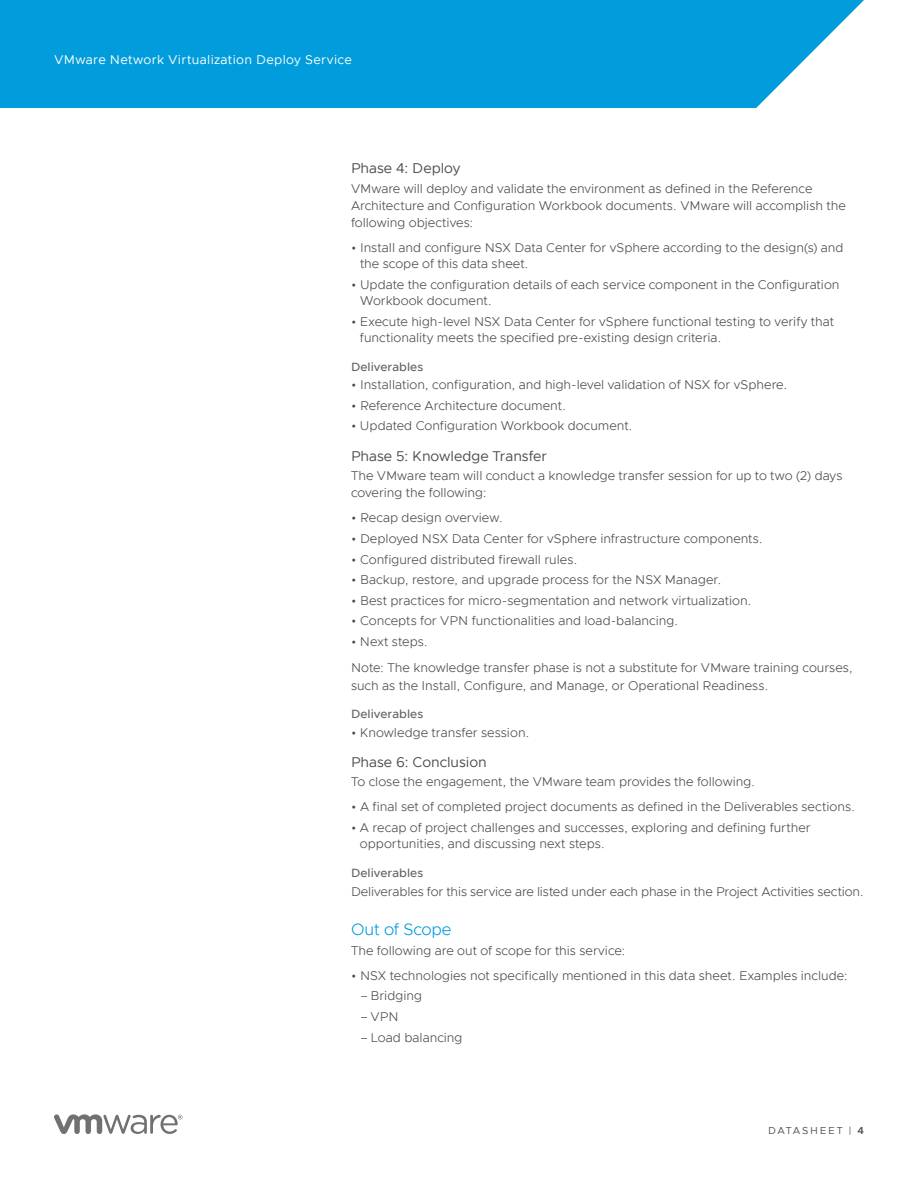
<style>
.page{position:relative;width:918px;height:1188px;background:#fff}
.page>*{position:absolute;margin:0;border:0;box-sizing:border-box;transform-origin:0 0}
.t1{font:300 16.5px "Metropolis";letter-spacing:-.01em;color:#009cdc}
.t2{font:14.25px "Metropolis";color:#4b4c4d}
.t3{font:300 12.75px/16.2px "Metropolis";color:#4b4c4d}
.t4{font:12.75px "Metropolis";letter-spacing:.025em;color:#fff}
.t5{font:500 12px "Metropolis";letter-spacing:.005em;color:#636366}
.t6{font:10.2px "Metropolis";letter-spacing:.165em;color:#4b4c4d}
.s1{font-weight:600}
</style>
<div class="page">
<svg style="left:54px;top:1114px;width:129px;height:20px"></svg>
<div style="left:0;top:0;width:864px;height:108px;background:#009cdc"></div>
<p class="t4" style="left:54px;top:52px;width:299px">VMware Network Virtualization Deploy Service</p>
<p class="t2" style="left:351px;top:160px;width:111px">Phase 4: Deploy</p>
<p class="t3" style="left:351px;top:180px;width:496px;line-height:17.2px">VMware will deploy and validate the environment as defined in the Reference<br>Architecture and Configuration Workbook documents. VMware will accomplish the following objectives:</p>
<p class="t3" style="left:360px;top:240px;width:485px;text-indent:-9px">• Install and configure NSX Data Center for vSphere according to the design(s) and the scope of this data sheet.</p>
<p class="t3" style="left:360px;top:277px;width:481px;text-indent:-9px">• Update the configuration details of each service component in the Configuration<br>Workbook document.</p>
<p class="t3" style="left:360px;top:313px;width:476px;text-indent:-9px">• Execute high-level NSX Data Center for vSphere functional testing to verify that functionality meets the specified pre-existing design criteria.</p>
<p class="t5" style="left:351px;top:359px;width:74px">Deliverables</p>
<p class="t3" style="left:351px;top:377px;width:438px">• Installation, configuration, and high-level validation of NSX for vSphere.</p>
<p class="t3" style="left:351px;top:397px;width:217px">• Reference Architecture document.</p>
<p class="t3" style="left:351px;top:418px;width:283px">• Updated Configuration Workbook document.</p>
<p class="t2" style="left:351px;top:447px;width:198px">Phase 5: Knowledge Transfer</p>
<p class="t3" style="left:351px;top:467px;width:493px;line-height:17.2px">The VMware team will conduct a knowledge transfer session for up to two (2) days covering the following:</p>
<p class="t3" style="left:351px;top:510px;width:153px">• Recap design overview.</p>
<p class="t3" style="left:351px;top:530px;width:413px">• Deployed NSX Data Center for vSphere infrastructure components.</p>
<p class="t3" style="left:351px;top:551px;width:228px">• Configured distributed firewall rules.</p>
<p class="t3" style="left:351px;top:572px;width:372px">• Backup, restore, and upgrade process for the NSX Manager.</p>
<p class="t3" style="left:351px;top:592px;width:402px">• Best practices for micro-segmentation and network virtualization.</p>
<p class="t3" style="left:351px;top:613px;width:329px">• Concepts for VPN functionalities and load-balancing.</p>
<p class="t3" style="left:351px;top:629px;width:503px;line-height:26.2px">• Next steps.<br>Note: The knowledge transfer phase is not a substitute for VMware training courses,</p>
<p class="t3" style="left:351px;top:677px;width:419px">such as the Install, Configure, and Manage, or Operational Readiness.</p>
<p class="t5" style="left:351px;top:707px;width:74px">Deliverables</p>
<p class="t3" style="left:351px;top:724px;width:180px">• Knowledge transfer session.</p>
<p class="t2" style="left:351px;top:753px;width:137px">Phase 6: Conclusion</p>
<p class="t3" style="left:351px;top:774px;width:406px">To close the engagement, the VMware team provides the following.</p>
<p class="t3" style="left:351px;top:799px;width:506px">• A final set of completed project documents as defined in the Deliverables sections.</p>
<p class="t3" style="left:360px;top:819px;width:452px;text-indent:-9px">• A recap of project challenges and successes, exploring and defining further opportunities, and discussing next steps.</p>
<p class="t5" style="left:351px;top:865px;width:74px">Deliverables</p>
<p class="t3" style="left:351px;top:884px;width:515px">Deliverables for this service are listed under each phase in the Project Activities section.</p>
<p class="t1" style="left:351px;top:919px;width:102px">Out of Scope</p>
<p class="t3" style="left:351px;top:942px;width:276px">The following are out of scope for this service:</p>
<p class="t3" style="left:351px;top:967px;width:498px">• NSX technologies not specifically mentioned in this data sheet. Examples include:</p>
<p class="t3" style="left:360px;top:988px;width:64px">– Bridging</p>
<p class="t3" style="left:360px;top:1009px;width:40px">– VPN</p>
<p class="t3" style="left:360px;top:1029px;width:104px">– Load balancing</p>
<p class="t6" style="left:768px;top:1124px;width:97px">DATASHEET | <span class="s1">4</span></p>
</div>
